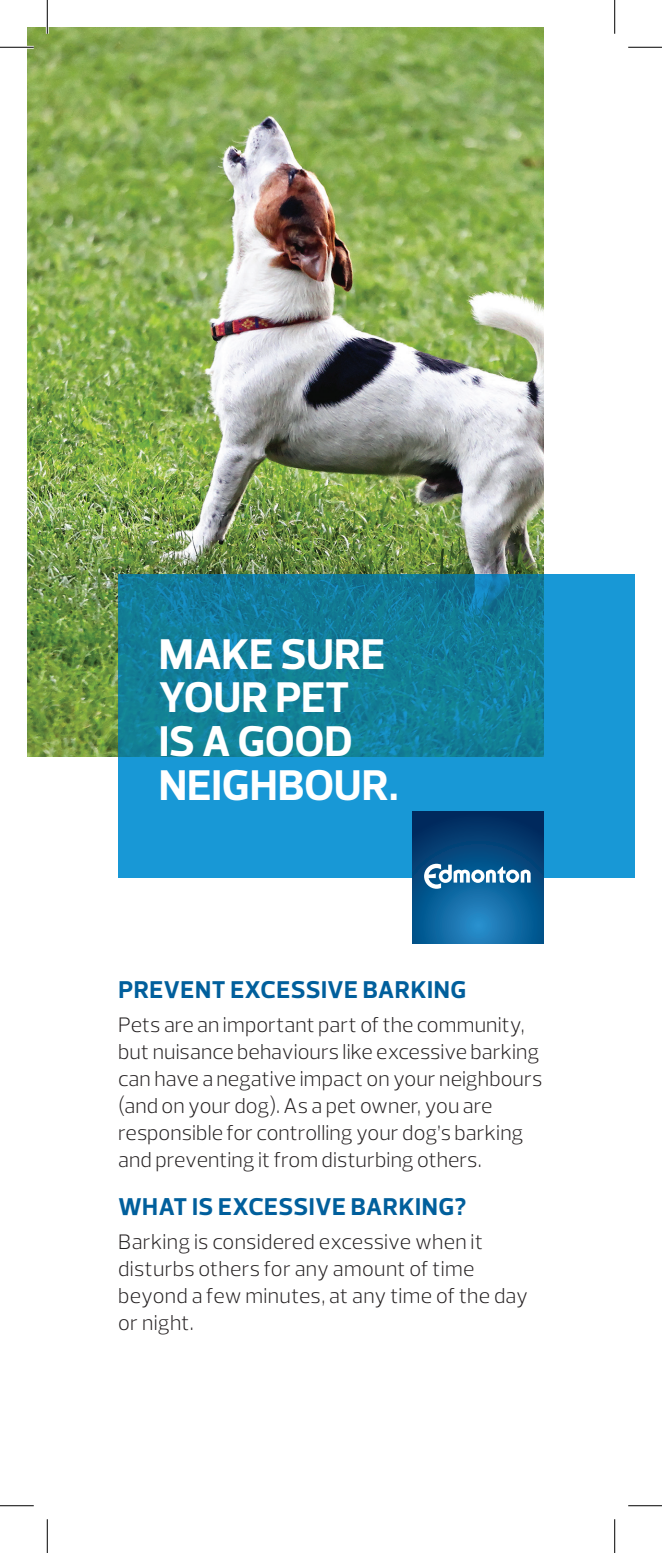
<style>
.page{position:relative;width:662px;height:1553px;background:#fff}
.page>*{position:absolute;margin:0;border:0;box-sizing:border-box;transform-origin:0 0}
.t1{font:700 43.65px/43.6px "Prelo";letter-spacing:-.01em;color:#fff}
.t2{font:700 24.75px "Prelo";letter-spacing:.02em;color:#015f9c}
.t3{font:300 21.38px/27px "Prelo";letter-spacing:.005em;color:#231f20}
</style>
<div class="page">
<img style="left:27px;top:27px;width:516px;height:729px">
<svg style="left:118px;top:574px;width:516px;height:304px;background:#148ab6"></svg>
<svg style="left:412px;top:812px;width:131px;height:131px;background:#0a5289"></svg>
<svg style="left:424px;top:863px;width:106px;height:25px"></svg>
<hr style="left:0;top:46px;width:34px;height:3px;background:#fff">
<hr style="left:46px;top:0;width:3px;height:34px;background:#fff">
<hr style="left:0;top:47px;width:34px;height:1px;background:#000">
<hr style="left:628px;top:47px;width:34px;height:1px;background:#000">
<hr style="left:0;top:1505px;width:34px;height:1px;background:#000">
<hr style="left:628px;top:1505px;width:34px;height:1px;background:#000">
<hr style="left:47px;top:0;width:1px;height:34px;background:#000">
<hr style="left:47px;top:1519px;width:1px;height:33px;background:#000">
<hr style="left:614px;top:0;width:1px;height:34px;background:#000">
<hr style="left:614px;top:1519px;width:1px;height:33px;background:#000">
<h1 class="t1" style="left:159px;top:632px;width:241px">MAKE SURE<br>YOUR PET<br>IS A GOOD<br>NEIGHBOUR.</h1>
<p class="t2" style="left:118px;top:974px;width:349px">PREVENT EXCESSIVE BARKING</p>
<p class="t3" style="left:118px;top:1011px;width:425px">Pets are an important part of the community, but nuisance behaviours like excessive barking can have a negative impact on your neighbours (and on your dog). As a pet owner, you are responsible for controlling your dog’s barking and preventing it from disturbing others.</p>
<p class="t2" style="left:118px;top:1191px;width:349px">WHAT IS EXCESSIVE BARKING?</p>
<p class="t3" style="left:118px;top:1228px;width:411px">Barking is considered excessive when it disturbs others for any amount of time beyond a few minutes, at any time of the day or night.</p>
</div>
